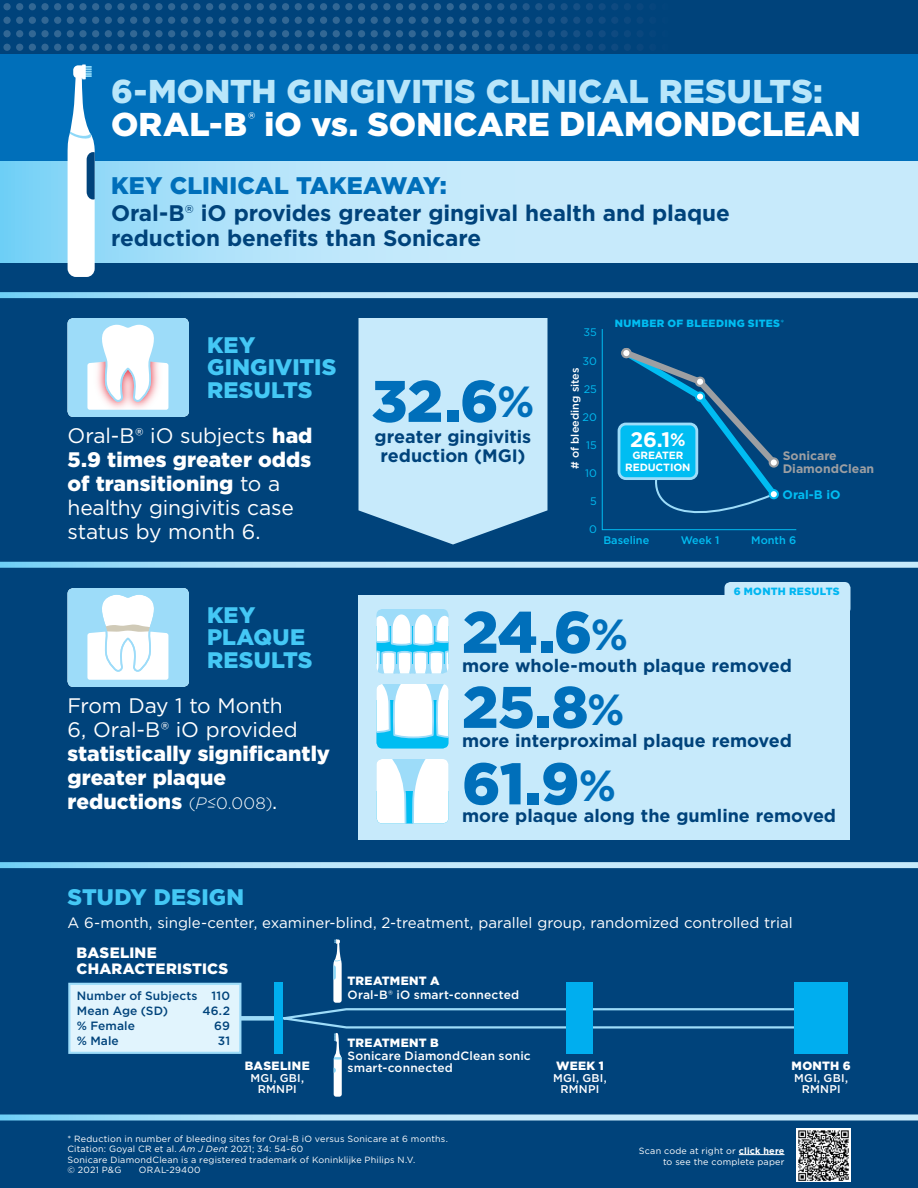
<style>
.page{position:relative;width:918px;height:1188px;background:#fff}
.page>*{position:absolute;margin:0;border:0;box-sizing:border-box;transform-origin:0 0}
.t1{font:900 58.5px "Gotham";letter-spacing:-.015em;color:#006fba}
.t2{font:900 33px/33px "Gotham";letter-spacing:.005em;color:#b9e6fa}
.t3{font:900 24px "Gotham";letter-spacing:.005em;color:#006fba}
.t4{font:700 22.5px/25.5px "Gotham";letter-spacing:-.005em;color:#00437b}
.t5{font:900 22.5px/22.5px "Gotham";letter-spacing:.01em;color:#44c8f5}
.t6{font:21px/24px "Gotham";letter-spacing:-.01em;color:#fff}
.t7{font:900 21px/24px "Gotham";color:#fff}
.t8{font:700 21px "Gotham";color:#fff}
.t9{font:700 18px/19.5px "Gotham";color:#00437b;text-align:center}
.t10{font:15px "Gotham";color:#fff}
.t11{font:900 15px/16.5px "Gotham";letter-spacing:.02em;color:#fff}
.t12{font:700 12.3px/12.3px "Gotham";color:#9d9fa2}
.t13{font:700 12.3px "Gotham";color:#00bdf2}
.t14{font:500 12px/13.5px "Gotham";letter-spacing:.015em;color:#fff}
.t15{font:500 12px/15px "Gotham";letter-spacing:.01em;color:#00437b}
.t16{font:900 12px "Gotham";letter-spacing:.025em;color:#fff}
.t17{font:500 11.25px/11.2px "Gotham";letter-spacing:.025em;color:#fff;text-align:center}
.t18{font:500 10.95px "Gotham";color:#00bdf2}
.t19{font:500 10.95px "Gotham";color:#fff}
.t20{font:10.95px "Gotham";color:#00bdf2}
.t21{font:900 10.5px "Gotham";letter-spacing:.035em;color:#00bdf2}
.t22{font:700 10.5px/12px "Gotham";letter-spacing:-.01em;color:#fff;text-align:center}
.t23{font:900 10.5px "Gotham";letter-spacing:.03em;color:#00b6f1}
.t24{font:9px/10.5px "Gotham";letter-spacing:.02em;color:#fff}
.s1{color:#fff}
.s2{font-size:34.5px;color:#fff}
.s3{font-weight:400}
.s4{font-weight:900}
.s5{font-weight:300;font-size:16.5px}
.s6{font-weight:300;font-style:italic;font-size:16.5px}
.s7{font-weight:300;font-size:15.15px}
.s8{font-weight:700;font-size:43.5px}
.s9{font-weight:300}
.s10{font-size:18px}
.s11{font-style:italic}
.s12{font-weight:700}
</style>
<div class="page">
<svg style="left:0;top:0;width:918px;height:54px;background:#07487e"></svg>
<svg style="left:535px;top:3px;width:311px;height:7px;background:#03447c"></svg>
<div style="left:0;top:184px;width:918px;height:1004px;background:#00437b"></div>
<svg style="left:0;top:1114px;width:918px;height:6px;background:#a8d7ef"></svg>
<hr style="left:739px;top:1154px;width:46px;height:1px;background:#fff">
<img style="left:797px;top:1128px;width:53px;height:54px">
<div style="left:237px;top:1016px;width:39px;height:5px;background:#9ddcf9"></div>
<div style="left:794px;top:983px;width:54px;height:71px;background:#00aeef"></div>
<div style="left:69px;top:984px;width:171px;height:69px;background:#e1f4fd"></div>
<div style="left:68px;top:983px;width:173px;height:71px;border:2px solid #9ddcf9"></div>
<svg style="left:268px;top:939px;width:553px;height:158px"></svg>
<svg style="left:0;top:862px;width:918px;height:6px;background:#b3e1f7"></svg>
<svg style="left:0;top:562px;width:918px;height:6px;background:#afdef4"></svg>
<svg style="left:358px;top:318px;width:190px;height:226px;background:#b3d9ee"></svg>
<svg style="left:0;top:292px;width:918px;height:6px;background:#b3e1f7"></svg>
<svg style="left:602px;top:329px;width:195px;height:202px"></svg>
<div style="left:622px;top:349px;width:8px;height:8px;background:#fff;border-radius:50%"></div>
<div style="left:621px;top:348px;width:10px;height:10px;border:2px solid #9d9fa2;border-radius:50%"></div>
<div style="left:696px;top:378px;width:8px;height:8px;background:#fff;border-radius:50%"></div>
<div style="left:695px;top:377px;width:10px;height:10px;border:2px solid #9d9fa2;border-radius:50%"></div>
<div style="left:770px;top:458px;width:8px;height:9px;background:#fff;border-radius:50%"></div>
<div style="left:769px;top:457px;width:10px;height:11px;border:2px solid #9d9fa2;border-radius:50%"></div>
<div style="left:619px;top:424px;width:78px;height:55px;background:#00bdf2;border-radius:7px"></div>
<div style="left:618px;top:423px;width:80px;height:57px;border:3px solid #9ddcf9;border-radius:7px"></div>
<svg style="left:68px;top:588px;width:121px;height:99px;background:#c6e9f9"></svg>
<svg style="left:68px;top:318px;width:121px;height:99px;background:#c6e5f6"></svg>
<svg style="left:0;top:160px;width:918px;height:102px;background:#b6e4f9"></svg>
<div style="left:0;top:54px;width:918px;height:106px;background:#006fba"></div>
<svg style="left:68px;top:65px;width:27px;height:212px"></svg>
<div style="left:358px;top:596px;width:492px;height:244px;background:#c7eafb"></div>
<div style="left:376px;top:609px;width:72px;height:65px;background:#9ddcf9;border-radius:6px"></div>
<svg style="left:376px;top:612px;width:72px;height:62px"></svg>
<svg style="left:376px;top:684px;width:72px;height:65px;background:#b5eafa"></svg>
<svg style="left:376px;top:759px;width:72px;height:65px;background:#e2f5fd"></svg>
<div style="left:724px;top:582px;width:126px;height:32px;background:#c7eafb;border-radius:6px"></div>
<h2 class="t2" style="left:111px;top:74px;width:752px">6-MONTH GINGIVITIS CLINICAL RESULTS:<br><span class="s1">ORAL-B</span><sup>®</sup> <span class="s1">iO vs. SONICARE</span> <span class="s2">DIAMONDCLEAN</span></h2>
<h3 class="t3" style="left:111px;top:171px;width:337px">KEY CLINICAL TAKEAWAY:</h3>
<h3 class="t4" style="left:111px;top:200px;width:620px">Oral-B<span class="s3">®</span> iO provides greater gingival health and plaque reduction benefits than Sonicare</h3>
<h3 class="t5" style="left:207px;top:333px;width:131px">KEY<br>GINGIVITIS<br>RESULTS</h3>
<h3 class="t6" style="left:68px;top:424px;width:246px">Oral-B® iO subjects <span class="s4">had<br>5.9 times greater odds of transitioning</span> to a healthy gingivitis case status by month 6.</h3>
<h3 class="t5" style="left:207px;top:603px;width:107px">KEY<br>PLAQUE<br>RESULTS</h3>
<h3 class="t6" style="left:68px;top:693px;width:232px">From Day 1 to Month<br>6, Oral-B® iO provided</h3>
<h3 class="t7" style="left:68px;top:741px;width:264px">statistically significantly greater plaque reductions <span class="s5">(</span><span class="s6">P</span><sub>–</sub><span class="s7">&lt;</span><span class="s5">0.008)</span><span class="s3">.</span></h3>
<h1 class="t1" style="left:371px;top:367px;width:165px">32.6<span class="s8">%</span></h1>
<h3 class="t9" style="left:375px;top:427px;width:158px">greater gingivitis reduction (MGI)</h3>
<p class="t20" style="left:584px;top:326px;width:15px">35</p>
<p class="t20" style="left:582px;top:354px;width:16px">30</p>
<p class="t20" style="left:584px;top:382px;width:15px">25</p>
<p class="t20" style="left:583px;top:410px;width:16px">20</p>
<p class="t20" style="left:586px;top:438px;width:12px">15</p>
<p class="t20" style="left:585px;top:467px;width:13px">10</p>
<p class="t20" style="left:590px;top:495px;width:8px">5</p>
<p class="t20" style="left:589px;top:523px;width:9px">0</p>
<p class="t19" style="left:568px;top:469px;width:103px;rotate:-90deg"># of bleeding sites</p>
<p class="t21" style="left:615px;top:317px;width:171px">NUMBER OF BLEEDING SITES<span class="s9">*</span></p>
<h3 class="t8" style="left:630px;top:427px;width:57px">26.1<span class="s10">%</span></h3>
<p class="t22" style="left:625px;top:449px;width:67px">GREATER<br>REDUCTION</p>
<h3 class="t12" style="left:783px;top:450px;width:93px">Sonicare<br>DiamondClean</h3>
<h3 class="t13" style="left:783px;top:487px;width:59px">Oral-B iO</h3>
<p class="t18" style="left:603px;top:533px;width:47px">Baseline</p>
<p class="t18" style="left:681px;top:533px;width:40px">Week 1</p>
<p class="t18" style="left:751px;top:533px;width:47px">Month 6</p>
<p class="t23" style="left:734px;top:585px;width:107px">6 MONTH RESULTS</p>
<h1 class="t1" style="left:462px;top:598px;width:168px">24.6<span class="s8">%</span></h1>
<h3 class="t9" style="left:462px;top:656px;width:331px">more whole-mouth plaque removed</h3>
<h1 class="t1" style="left:462px;top:673px;width:164px">25.8<span class="s8">%</span></h1>
<h3 class="t9" style="left:462px;top:731px;width:332px">more interproximal plaque removed</h3>
<h1 class="t1" style="left:462px;top:750px;width:156px">61.9<span class="s8">%</span></h1>
<h3 class="t9" style="left:462px;top:806px;width:376px">more plaque along the gumline removed</h3>
<h3 class="t5" style="left:68px;top:885px;width:178px">STUDY DESIGN</h3>
<h3 class="t10" style="left:68px;top:913px;width:727px">A 6-month, single-center, examiner-blind, 2-treatment, parallel group, randomized controlled trial</h3>
<h3 class="t11" style="left:77px;top:944px;width:153px">BASELINE<br>CHARACTERISTICS</h3>
<h3 class="t15" style="left:77px;top:988px;width:155px">Number of Subjects 110<br>Mean Age (SD)</h3>
<h3 class="t15" style="left:202px;top:1003px;width:29px">46.2</h3>
<h3 class="t15" style="left:77px;top:1018px;width:60px">% Female</h3>
<h3 class="t15" style="left:214px;top:1018px;width:17px">69</h3>
<h3 class="t15" style="left:77px;top:1033px;width:44px">% Male</h3>
<h3 class="t15" style="left:218px;top:1033px;width:14px">31</h3>
<h3 class="t16" style="left:245px;top:1058px;width:66px">BASELINE</h3>
<p class="t17" style="left:250px;top:1072px;width:55px">MGI, GBI,<br>RMNPI</p>
<h3 class="t14" style="left:348px;top:974px;width:173px"><span class="s4">TREATMENT A<br></span>Oral-B<span class="s3">®</span> iO smart-connected</h3>
<h3 class="t16" style="left:348px;top:1036px;width:93px">TREATMENT B</h3>
<h3 class="t14" style="left:348px;top:1050px;width:185px;line-height:12px">Sonicare DiamondClean sonic smart-connected</h3>
<p class="t24" style="left:68px;top:1133px;width:382px">* Reduction in number of bleeding sites for Oral-B iO versus Sonicare at 6 months.<br>Citation: Goyal CR et al. <span class="s11">Am J Dent</span> 2021; 34: 54-60<br>Sonicare DiamondClean is a registered trademark of Koninklijke Philips N.V.<br>© 2021 P&amp;G</p>
<p class="t24" style="left:139px;top:1165px;width:63px">ORAL-29400</p>
<h3 class="t16" style="left:556px;top:1058px;width:49px">WEEK 1</h3>
<p class="t17" style="left:553px;top:1072px;width:55px">MGI, GBI,<br>RMNPI</p>
<h3 class="t16" style="left:792px;top:1058px;width:61px">MONTH 6</h3>
<p class="t17" style="left:794px;top:1072px;width:55px">MGI, GBI,<br>RMNPI</p>
<p class="t24" style="left:639px;top:1144px;width:147px;line-height:12px;text-align:right">Scan code at right or <span class="s12">click here </span>to see the complete paper</p>
</div>
